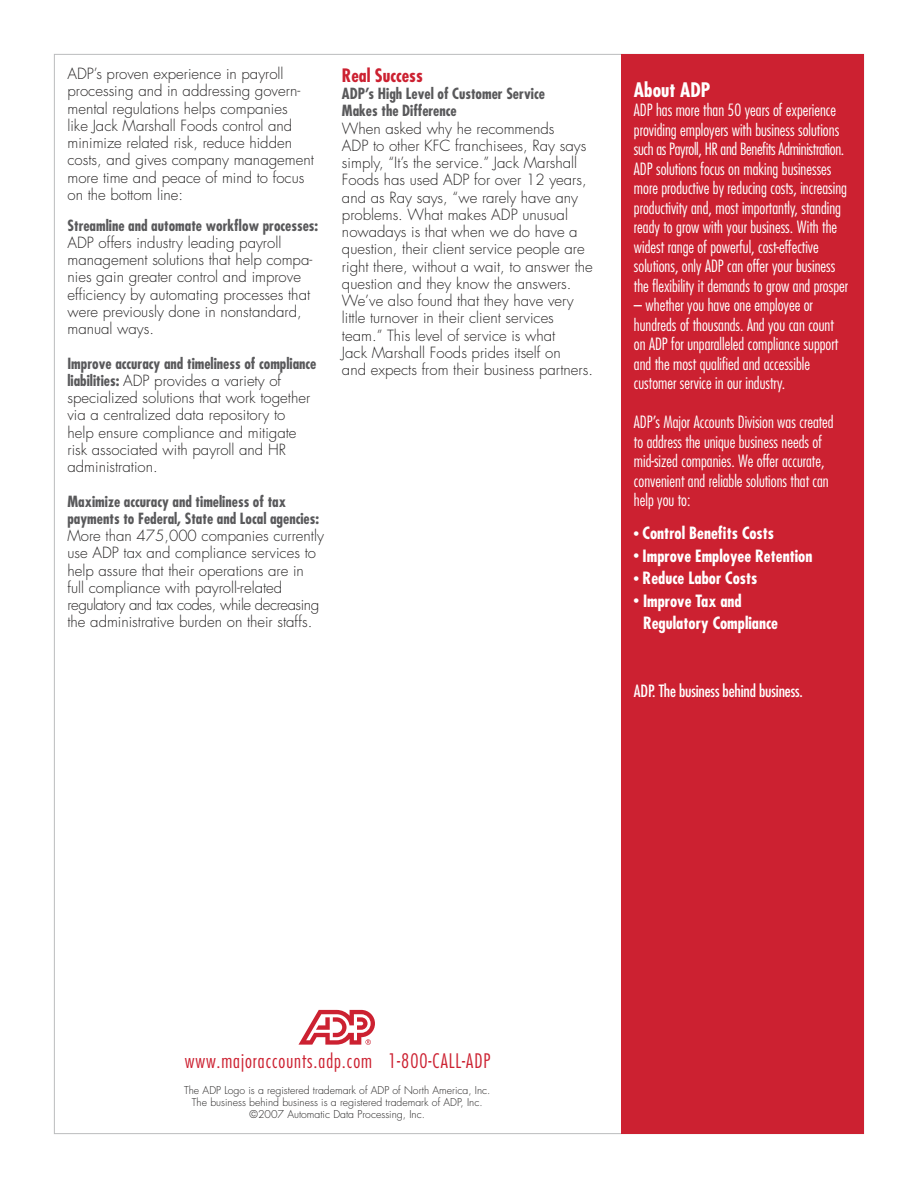
<style>
.page{position:relative;width:918px;height:1188px;background:#fff}
.page>*{position:absolute;margin:0;border:0;box-sizing:border-box;transform-origin:0 0}
.t1{font:300 condensed 19.5px "Futura";letter-spacing:.05em;color:#cc2131}
.t2{font:700 condensed 19.5px "Futura";color:#fff}
.t3{font:700 condensed 18px "Futura";color:#cc2131}
.t4{font:300 condensed 16.5px/19.5px "Futura";color:#fff}
.t5{font:700 condensed 16.5px/22.5px "Futura";color:#fff}
.t6{font:condensed 16.5px "Futura";letter-spacing:-.01em;color:#fff}
.Subhead{font:300 15px/17.2px "Futura";color:#272525}
.Body_Copy{font:300 15px/17.2px "Futura";color:#272525}
.Subhead-2{font:700 condensed 15px/17.2px "Futura";color:#59595b}
.t7{font:300 10.5px "Futura";color:#272525}
.s1{font-weight:700;font-stretch:condensed;color:#59595b}
.s2{font-size:12px}
</style>
<div class="page">
<svg style="left:299px;top:1010px;width:76px;height:35px"></svg>
<div style="left:621px;top:54px;width:243px;height:1080px;background:#cc2131"></div>
<p class="Body_Copy" style="left:68px;top:65px;width:248px">ADP’s proven experience in payroll processing and in addressing govern&shy;mental regulations helps companies<br>like Jack Marshall Foods control and minimize related risk, reduce hidden costs, and gives company management more time and peace of mind to focus on the bottom line:</p>
<p class="Subhead" style="left:68px;top:217px;width:252px"><span class="s1">Streamline and automate workflow processes:<br></span>ADP offers industry leading payroll management solutions that help compa&shy;nies gain greater control and improve efficiency by automating processes that were previously done in nonstandard, manual ways.</p>
<p class="Subhead" style="left:68px;top:355px;width:251px"><span class="s1">Improve accuracy and timeliness of compliance liabilities:</span> ADP provides a variety of specialized solutions that work together via a centralized data repository to<br>help ensure compliance and mitigate risk associated with payroll and HR administration.</p>
<p class="Subhead" style="left:68px;top:493px;width:258px"><span class="s1">Maximize accuracy and timeliness of tax payments to Federal, State and Local agencies:<br></span>More than 475,000 companies currently use ADP tax and compliance services to help assure that their operations are in full compliance with payroll-related regulatory and tax codes, while decreasing the administrative burden on their staffs.</p>
<p class="t3" style="left:342px;top:64px;width:82px">Real Success</p>
<p class="Subhead-2" style="left:342px;top:85px;width:205px">ADP’s High Level of Customer Service<br>Makes the Difference</p>
<p class="Body_Copy" style="left:342px;top:120px;width:253px">When asked why he recommends<br>ADP to other KFC franchisees, Ray says simply, “It’s the service.” Jack Marshall Foods has used ADP for over 12 years, and as Ray says, “we rarely have any problems. What makes ADP unusual nowadays is that when we do have a question, their client service people are right there, without a wait, to answer the question and they know the answers.<br>We’ve also found that they have very little turnover in their client services team.” This level of service is what<br>Jack Marshall Foods prides itself on<br>and expects from their business partners.</p>
<p class="t2" style="left:634px;top:77px;width:78px">About ADP</p>
<p class="t4" style="left:634px;top:100px;width:216px">ADP has more than 50 years of experience providing employers with business solutions such as Payroll, HR and Benefits Administration.<br>ADP solutions focus on making businesses more productive by reducing costs, increasing productivity and, most importantly, standing ready to grow with your business. With the widest range of powerful, cost-effective solutions, only ADP can offer your business the flexibility it demands to grow and prosper</p>
<p class="t4" style="left:634px;top:295px;width:206px">– whether you have one employee or hundreds of thousands. And you can count on ADP for unparalleled compliance support and the most qualified and accessible customer service in our industry.</p>
<p class="t4" style="left:634px;top:412px;width:201px">ADP’s Major Accounts Division was created to address the unique business needs of mid-sized companies. We offer accurate, convenient and reliable solutions that can help you to:</p>
<p class="t5" style="left:634px;top:522px;width:142px"><span class="s2">•</span> Control Benefits Costs</p>
<p class="t5" style="left:634px;top:544px;width:180px"><span class="s2">•</span> Improve Employee Retention</p>
<p class="t5" style="left:634px;top:567px;width:125px"><span class="s2">•</span> Reduce Labor Costs</p>
<p class="t5" style="left:643px;top:589px;width:137px;text-indent:-9px"><span class="s2">•</span> Improve Tax and<br>Regulatory Compliance</p>
<p class="t6" style="left:634px;top:680px;width:170px">ADP. The business behind business.</p>
<p class="t1" style="left:185px;top:1049px;width:307px">www.majoraccounts.adp.com 1-800-CALL-ADP</p>
<p class="t7" style="left:184px;top:1084px;width:308px">The ADP Logo is a registered trademark of ADP of North America, Inc.</p>
<p class="t7" style="left:192px;top:1096px;width:292px">The business behind business is a registered trademark of ADP, Inc.</p>
<p class="t7" style="left:250px;top:1108px;width:177px">©2007 Automatic Data Processing, Inc.</p>
</div>
